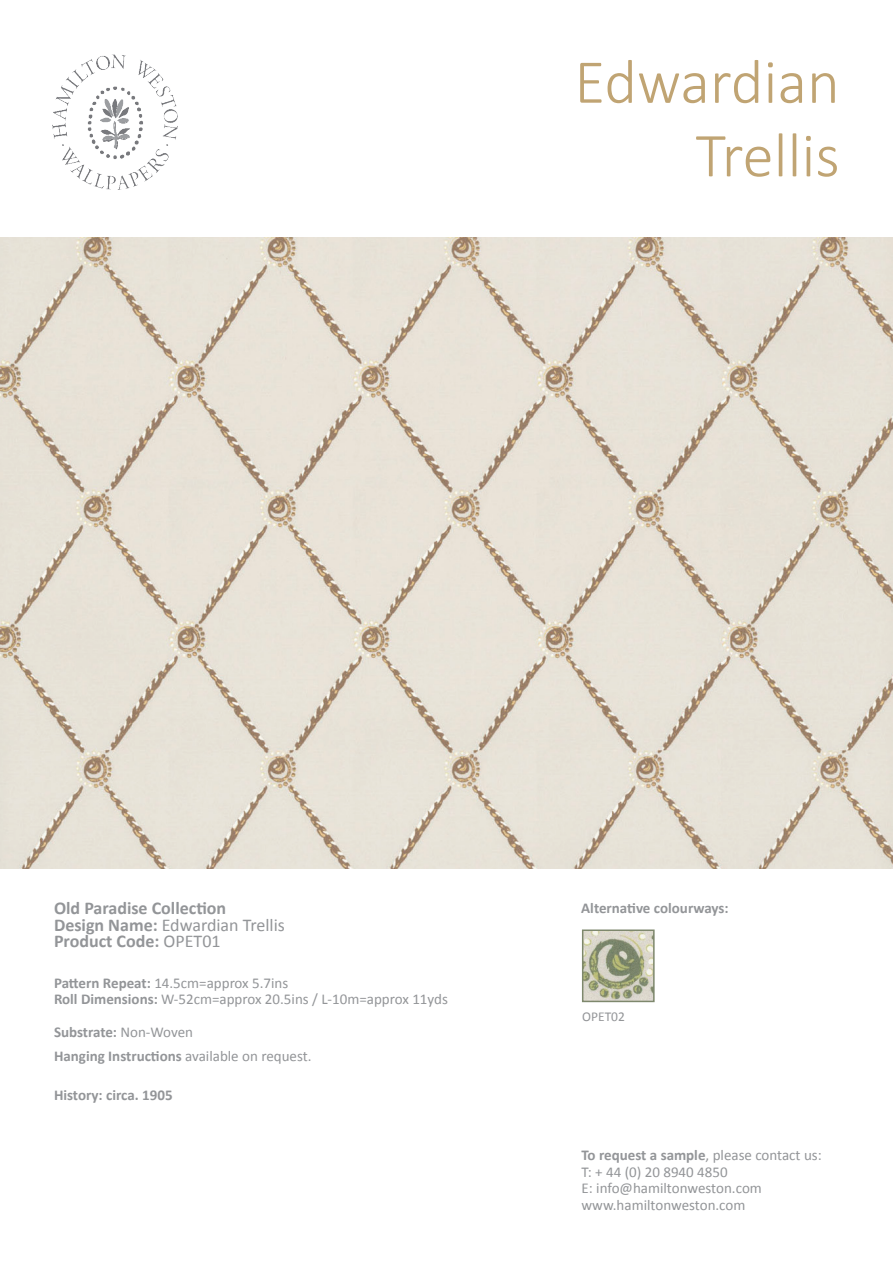
<style>
.page{position:relative;width:893px;height:1263px;background:#fff}
.page>*{position:absolute;margin:0;border:0;box-sizing:border-box;transform-origin:0 0}
.t1{font:300 63px/73.5px "Calibri";color:#c0a473;text-align:right}
.t2{font:700 18px/16.5px "Calibri";color:#939598}
.t3{font:15px/16.5px "Calibri";color:#939598}
.t4{font:700 15px/24px "Calibri";color:#939598}
.t5{font:13.5px "Calibri";color:#939598}
.s1{font-weight:400}
.s2{font-weight:700}
</style>
<div class="page">
<img style="left:52px;top:55px;width:126px;height:135px">
<img style="left:0;top:237px;width:893px;height:631px">
<img style="left:585px;top:932px;width:67px;height:67px">
<div style="left:582px;top:929px;width:73px;height:73px;border:2px solid #7e886d"></div>
<h1 class="t1" style="left:574px;top:44px;width:267px">Edwardian<br>Trellis</h1>
<p class="t2" style="left:54px;top:900px;width:174px">Old Paradise Collection</p>
<p class="t4" style="left:581px;top:896px;width:149px">Alternative colourways:</p>
<p class="t2" style="left:54px;top:916px;width:232px">Design Name: <span class="s1">Edwardian Trellis<br></span>Product Code: <span class="s1">OPET01</span></p>
<p class="t3" style="left:54px;top:974px;width:395px"><span class="s2">Pattern Repeat:</span> 14.5cm=approx 5.7ins<br><span class="s2">Roll Dimensions:</span> W-52cm=approx 20.5ins / L-10m=approx 11yds</p>
<p class="t4" style="left:54px;top:1020px;width:259px">Substrate: <span class="s1">Non-Woven<br></span>Hanging Instructions <span class="s1">available on request.</span></p>
<p class="t4" style="left:54px;top:1083px;width:120px">History: circa. 1905</p>
<p class="t5" style="left:582px;top:1008px;width:44px">OPET02</p>
<p class="t3" style="left:581px;top:1147px;width:242px"><span class="s2">To request a sample</span>, please contact us:<br>T: + 44 (0) 20 8940 4850<br>E: info@hamiltonweston.com www.hamiltonweston.com</p>
</div>
